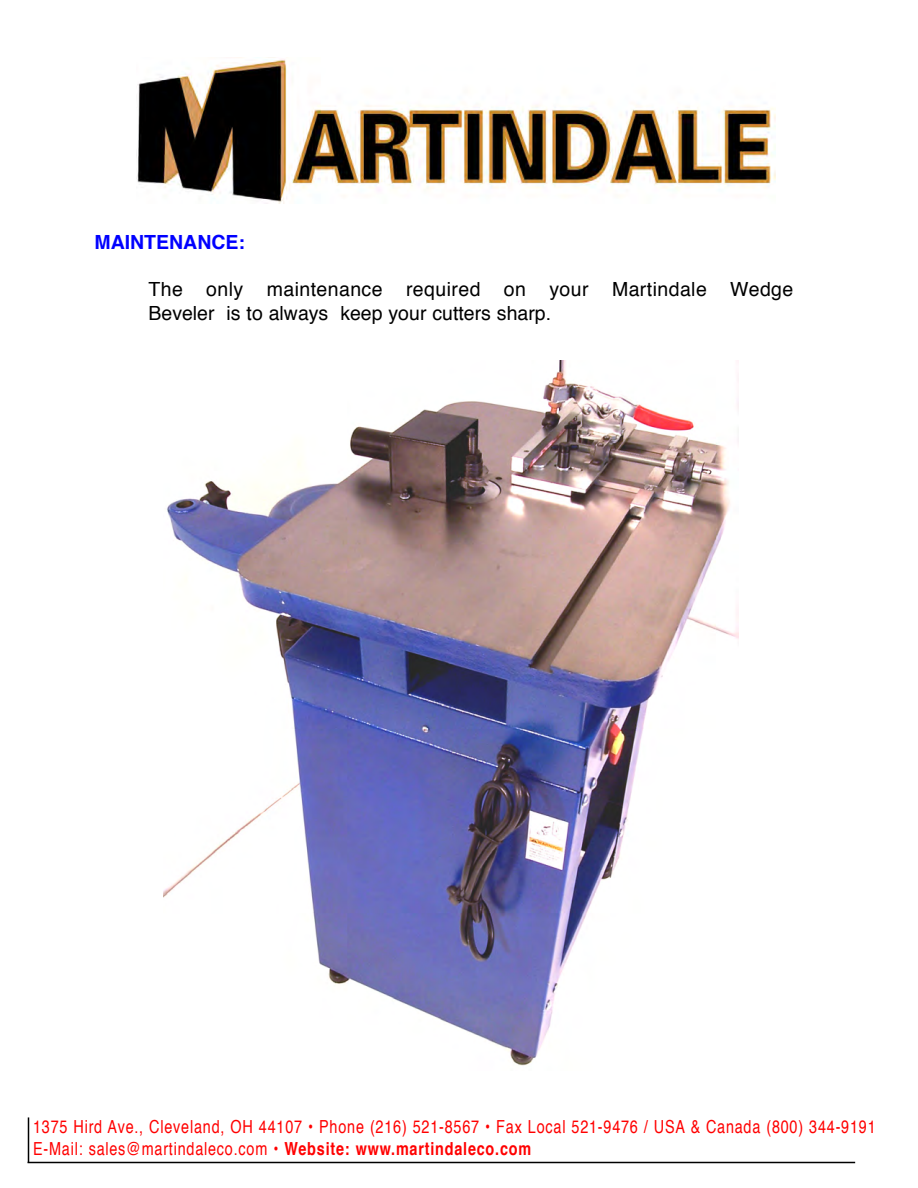
<style>
.page{position:relative;width:918px;height:1188px;background:#fff}
.page>*{position:absolute;margin:0;border:0;box-sizing:border-box;transform-origin:0 0}
.t1{font:19.5px/23.4px "Helvetica";letter-spacing:.02em;color:#000}
.t2{font:700 19.5px "Helvetica";color:#00f}
.t3{font:18px/21.6px "Helvetica";letter-spacing:.055em;color:#f00;scale:.8 1}
.s1{font-weight:700}
</style>
<div class="page">
<img style="left:137px;top:59px;width:638px;height:145px">
<hr style="left:28px;top:1117px;width:1px;height:45px;background:#000">
<hr style="left:28px;top:1162px;width:827px;height:1px;background:#000">
<img style="left:163px;top:360px;width:576px;height:706px">
<p class="t2" style="left:94px;top:234px;width:152px">MAINTENANCE:</p>
<p class="t1" style="left:148px;top:279px;width:646px">The only maintenance required on your Martindale Wedge<br>Beveler is to always keep your cutters sharp.</p>
<p class="t3" style="left:33px;top:1117px;width:1055px">1375 Hird Ave., Cleveland, OH 44107 • Phone (216) 521-8567 • Fax Local 521-9476 / USA &amp; Canada (800) 344-9191<br>E-Mail: sales@martindaleco.com • <span class="s1">Website: www.martindaleco.com</span></p>
</div>
